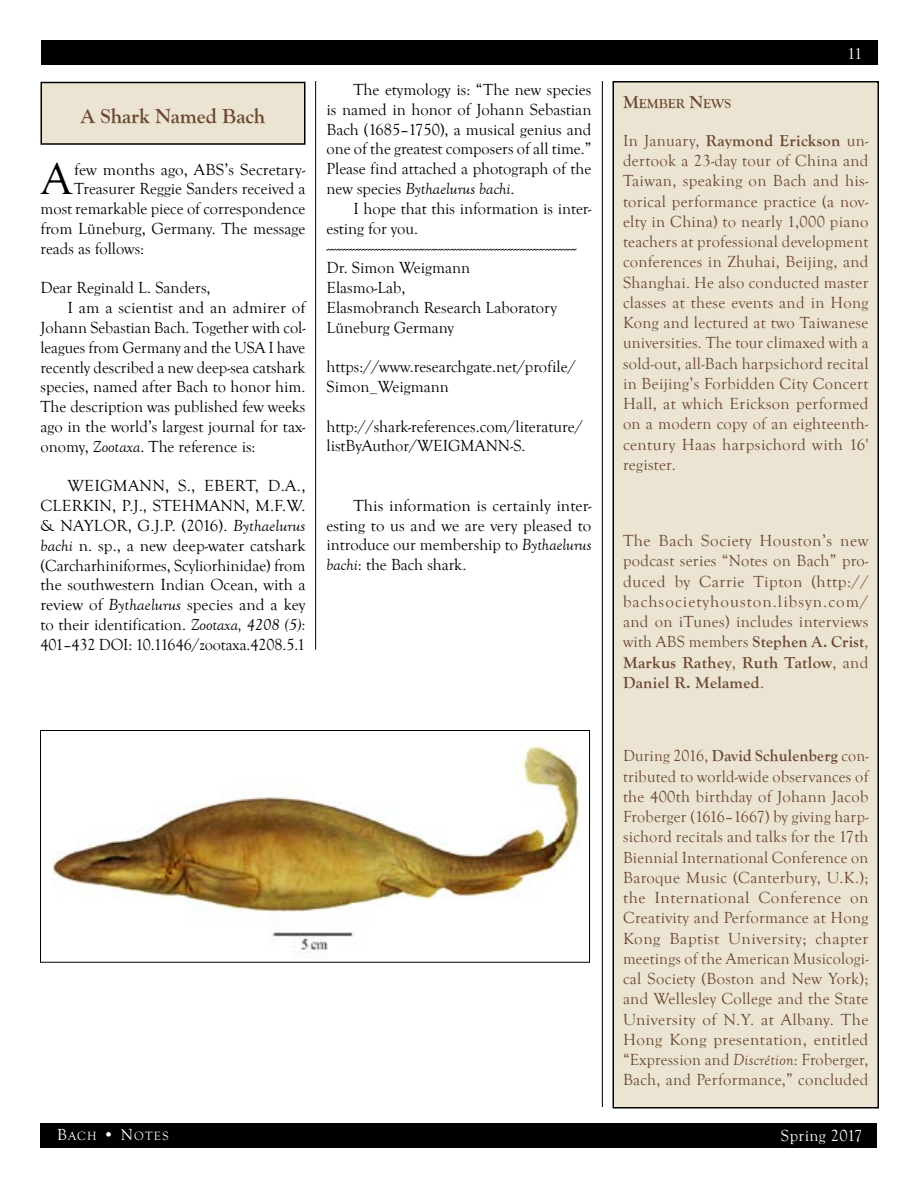
<style>
.page{position:relative;width:918px;height:1188px;background:#fff}
.page>*{position:absolute;margin:0;border:0;box-sizing:border-box;transform-origin:0 0}
.t1{font:45.9px "Goudy Old Style T";color:#000}
.t2{font:700 21px "Goudy Old Style T";color:#6b4730}
.t3{font:16.5px/19.8px "Goudy Old Style T";color:#000;text-align:justify}
.t4{font:16.5px/20.2px "Goudy Old Style T";letter-spacing:.02em;color:#6b4730;text-align:justify}
.t5{font:16.5px "Goudy Old Style T";letter-spacing:.025em;color:#fff}
.t6{font:700 13.5px "Goudy Old Style T";color:#6b4730}
.t7{font:12.3px "Goudy Old Style T";letter-spacing:.1em;color:#fff}
.s1{font-style:italic}
.s2{font-size:18px}
.s3{font-weight:700}
.s4{font-size:16.5px}
</style>
<div class="page">
<div style="left:40px;top:1123px;width:838px;height:25px;background:#000"></div>
<div style="left:41px;top:40px;width:837px;height:25px;background:#000"></div>
<hr style="left:602px;top:81px;width:1px;height:1026px;background:#000">
<hr style="left:315px;top:81px;width:1px;height:569px;background:#000">
<div style="left:613px;top:82px;width:265px;height:1026px;background:#ebe4d2"></div>
<div style="left:612px;top:81px;width:267px;height:1027px;border:2px solid #000"></div>
<div style="left:41px;top:82px;width:264px;height:62px;background:#ebe4d2"></div>
<div style="left:40px;top:82px;width:266px;height:63px;border:2px solid #000"></div>
<img style="left:51px;top:734px;width:530px;height:224px">
<div style="left:40px;top:730px;width:550px;height:233px;border:1px solid #000"></div>
<p class="t2" style="left:81px;top:104px;width:186px">A Shark Named Bach</p>
<h1 class="t1" style="left:41px;top:154px;width:32px">A</h1>
<p class="t3" style="left:74px;top:160px;width:233px">few months ago, ABS’s Secretary-</p>
<p class="t3" style="left:74px;top:179px;width:233px">Treasurer Reggie Sanders received a</p>
<p class="t3" style="left:40px;top:199px;width:266px">most remarkable piece of correspondence</p>
<p class="t3" style="left:40px;top:219px;width:266px">from Lüneburg, Germany. The message</p>
<p class="t3" style="left:40px;top:239px;width:105px">reads as follows:</p>
<p class="t3" style="left:40px;top:278px;width:172px">Dear Reginald L. Sanders,</p>
<p class="t3" style="left:68px;top:298px;width:239px">I am a scientist and an admirer of</p>
<p class="t3" style="left:40px;top:318px;width:267px">Johann Sebastian Bach. Together with col-</p>
<p class="t3" style="left:40px;top:338px;width:266px">leagues from Germany and the USA I have</p>
<p class="t3" style="left:40px;top:358px;width:266px">recently described a new deep-sea catshark</p>
<p class="t3" style="left:40px;top:377px;width:267px">species, named after Bach to honor him.</p>
<p class="t3" style="left:40px;top:397px;width:266px">The description was published few weeks</p>
<p class="t3" style="left:40px;top:417px;width:267px">ago in the world’s largest journal for tax-</p>
<p class="t3" style="left:40px;top:437px;width:217px">onomy, <span class="s1">Zootaxa</span>. The reference is:</p>
<p class="t3" style="left:40px;top:476px;width:267px;text-indent:27px">WEIGMANN, S., EBERT, D.A., CLERKIN, P.J., STEHMANN, M.F.W. &amp; NAYLOR, G.J.P. (2016). <span class="s1">Bythaelurus bachi</span> n. sp., a new deep-water catshark (Carcharhiniformes, Scyliorhinidae) from the southwestern Indian Ocean, with a review of <span class="s1">Bythaelurus</span> species and a key to their identification. <span class="s1">Zootaxa, 4208 (5):<br></span>401–432 DOI: 10.11646/zootaxa.4208.5.1</p>
<p class="t3" style="left:327px;top:80px;width:267px;text-indent:27px">The etymology is: “The new species is named in honor of Johann Sebastian Bach (1685–1750), a musical genius and one of the greatest composers of all time.” Please find attached a photograph of the new species <span class="s1">Bythaelurus bachi</span>.</p>
<p class="t3" style="left:327px;top:199px;width:267px;text-align:left;text-indent:27px">I hope that this information is inter&shy;esting for you. ------------------------------------------------------------------------------- Dr. Simon Weigmann<br>Elasmo-Lab,<br>Elasmobranch Research Laboratory Lüneburg Germany</p>
<p class="t3" style="left:327px;top:357px;width:251px">https://www.researchgate.net/profile/<br>Simon_Weigmann</p>
<p class="t3" style="left:327px;top:417px;width:258px">http://shark-references.com/literature/ listByAuthor/WEIGMANN-S.</p>
<p class="t3" style="left:327px;top:496px;width:267px;text-indent:27px">This information is certainly inter&shy;esting to us and we are very pleased to introduce our membership to <span class="s1">Bythaelurus bachi</span>: the Bach shark.</p>
<p class="t5" style="left:847px;top:44px;width:17px">11</p>
<p class="t6" style="left:623px;top:96px;width:110px"><span class="s2">M</span>EMBER <span class="s2">N</span>EWS</p>
<p class="t4" style="left:623px;top:131px;width:247px">In January, <span class="s3">Raymond Erickson</span> un&shy;dertook a 23-day tour of China and Taiwan, speaking on Bach and his&shy;torical performance practice (a nov&shy;elty in China) to nearly 1,000 piano teachers at professional development conferences in Zhuhai, Beijing, and Shanghai. He also conducted master classes at these events and in Hong Kong and lectured at two Taiwanese universities. The tour climaxed with a sold-out, all-Bach harpsichord recital in Beijing’s Forbidden City Concert Hall, at which Erickson performed on a modern copy of an eighteenth&shy;century Haas harpsichord with 16' register.</p>
<p class="t4" style="left:623px;top:531px;width:247px">The Bach Society Houston’s new podcast series “Notes on Bach” pro&shy;duced by Carrie Tipton (http:// bachsocietyhouston.libsyn.com/ and on iTunes) includes interviews with ABS members <span class="s3">Stephen A. Crist</span>, <span class="s3">Markus Rathey</span>, <span class="s3">Ruth Tatlow</span>, and <span class="s3">Daniel R. Melamed</span>.</p>
<p class="t4" style="left:623px;top:746px;width:247px">During 2016, <span class="s3">David Schulenberg</span> con&shy;tributed to world-wide observances of the 400th birthday of Johann Jacob Froberger (1616–1667) by giving harp&shy;sichord recitals and talks for the 17th Biennial International Conference on Baroque Music (Canterbury, U.K.); the International Conference on Creativity and Performance at Hong Kong Baptist University; chapter meetings of the American Musicologi&shy;cal Society (Boston and New York); and Wellesley College and the State University of N.Y. at Albany. The Hong Kong presentation, entitled “Expression and <span class="s1">Discrétion</span>: Froberger, Bach, and Performance,” concluded</p>
<p class="t7" style="left:57px;top:1130px;width:113px"><span class="s4">B</span>ACH <span class="s4">• N</span>OTES</p>
<p class="t5" style="left:781px;top:1127px;width:83px">Spring 2017</p>
</div>
